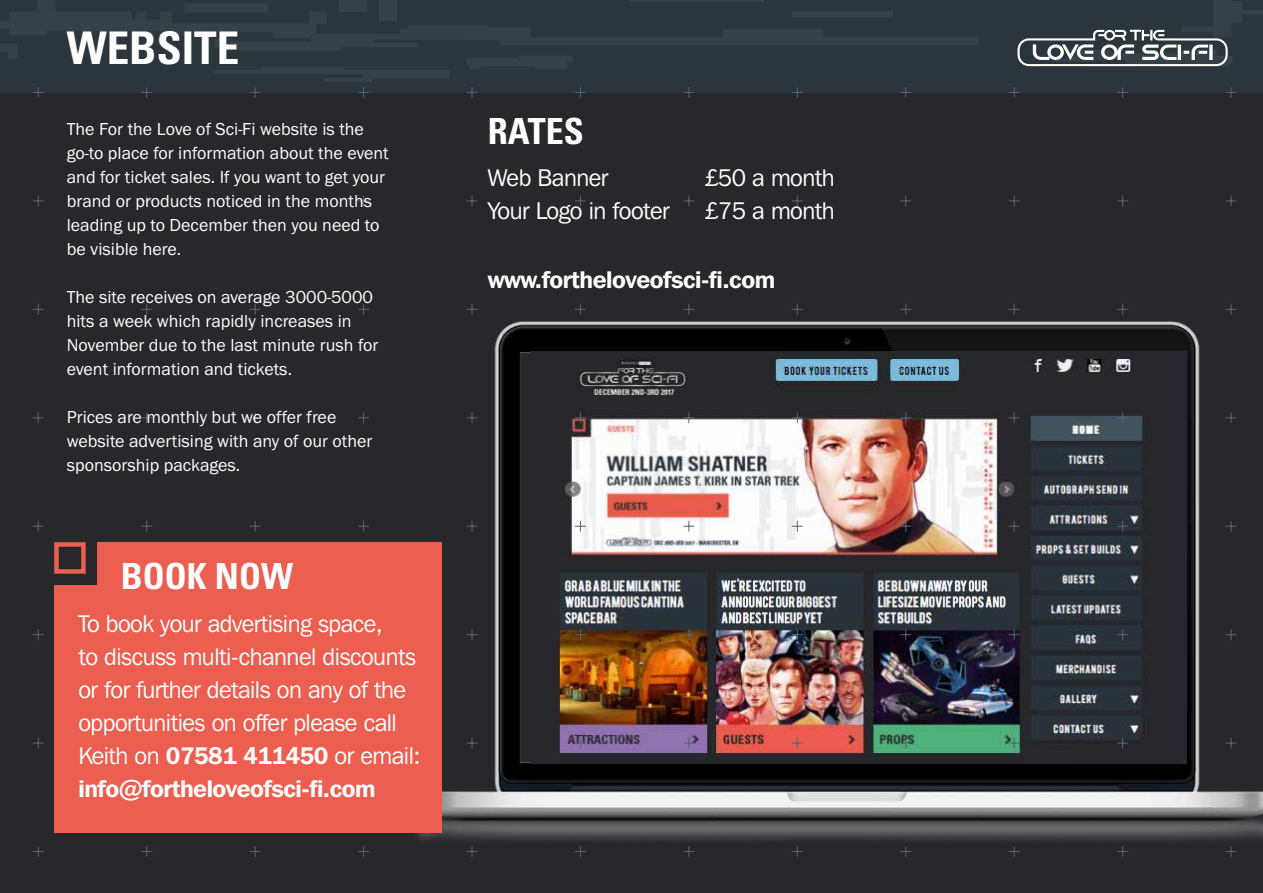
<style>
.page{position:relative;width:1263px;height:893px;background:#fff}
.page>*{position:absolute;margin:0;border:0;box-sizing:border-box;transform-origin:0 0}
.t1{font:700 condensed 45px "Univers";color:#fff}
.t2{font:700 condensed 36px "Univers";color:#fff}
.t3{font:24px/33px "Franklin Gothic IT Cby BT";letter-spacing:-.02em;color:#fff}
.t4{font:600 24px "Franklin Gothic IT Cby BT";letter-spacing:-.02em;color:#fff}
.t5{font:18px/24px "Franklin Got ITC";color:#fff}
.s1{font-weight:600}
</style>
<div class="page">
<div style="left:1px;top:0;width:1262px;height:893px;background:#28282c"></div>
<div style="left:0;top:0;width:1262px;height:93px;background:#2a353c"></div>
<svg style="left:0;top:51px;width:17px;height:8px"></svg>
<svg style="left:0;top:0;width:979px;height:51px"></svg>
<div style="left:792px;top:11px;width:100px;height:6px;background:#364047"></div>
<hr style="left:629px;top:0;width:135px;height:2px;background:#fff">
<svg style="left:185px;top:3px;width:83px;height:10px"></svg>
<svg style="left:467px;top:56px;width:105px;height:13px"></svg>
<img style="left:410px;top:321px;width:853px;height:519px">
<img style="left:530px;top:351px;width:656px;height:412px">
<svg style="left:33px;top:846px;width:10px;height:11px"></svg>
<svg style="left:142px;top:846px;width:10px;height:11px"></svg>
<svg style="left:250px;top:846px;width:10px;height:11px"></svg>
<svg style="left:358px;top:846px;width:11px;height:11px"></svg>
<svg style="left:467px;top:846px;width:10px;height:11px"></svg>
<svg style="left:575px;top:846px;width:10px;height:11px"></svg>
<svg style="left:684px;top:846px;width:10px;height:11px"></svg>
<svg style="left:792px;top:846px;width:10px;height:11px"></svg>
<svg style="left:901px;top:846px;width:10px;height:11px"></svg>
<svg style="left:1009px;top:846px;width:10px;height:11px"></svg>
<svg style="left:1117px;top:846px;width:11px;height:11px"></svg>
<svg style="left:1226px;top:846px;width:10px;height:11px"></svg>
<svg style="left:33px;top:738px;width:10px;height:10px"></svg>
<svg style="left:467px;top:738px;width:10px;height:10px"></svg>
<svg style="left:575px;top:738px;width:10px;height:10px"></svg>
<svg style="left:684px;top:738px;width:10px;height:10px"></svg>
<svg style="left:792px;top:738px;width:10px;height:10px"></svg>
<svg style="left:901px;top:738px;width:10px;height:10px"></svg>
<svg style="left:1009px;top:738px;width:10px;height:10px"></svg>
<svg style="left:1117px;top:738px;width:11px;height:10px"></svg>
<svg style="left:1226px;top:738px;width:10px;height:10px"></svg>
<svg style="left:33px;top:630px;width:10px;height:10px"></svg>
<svg style="left:467px;top:630px;width:10px;height:10px"></svg>
<svg style="left:575px;top:630px;width:10px;height:10px"></svg>
<svg style="left:684px;top:630px;width:10px;height:10px"></svg>
<svg style="left:792px;top:630px;width:10px;height:10px"></svg>
<svg style="left:901px;top:630px;width:10px;height:10px"></svg>
<svg style="left:1009px;top:630px;width:10px;height:10px"></svg>
<svg style="left:1117px;top:630px;width:11px;height:10px"></svg>
<svg style="left:1226px;top:630px;width:10px;height:10px"></svg>
<svg style="left:33px;top:521px;width:10px;height:10px"></svg>
<svg style="left:142px;top:521px;width:10px;height:10px"></svg>
<svg style="left:250px;top:521px;width:10px;height:10px"></svg>
<svg style="left:358px;top:521px;width:11px;height:10px"></svg>
<svg style="left:467px;top:521px;width:10px;height:10px"></svg>
<svg style="left:575px;top:521px;width:10px;height:10px"></svg>
<svg style="left:684px;top:521px;width:10px;height:10px"></svg>
<svg style="left:792px;top:521px;width:10px;height:10px"></svg>
<svg style="left:901px;top:521px;width:10px;height:10px"></svg>
<svg style="left:1009px;top:521px;width:10px;height:10px"></svg>
<svg style="left:1117px;top:521px;width:11px;height:10px"></svg>
<svg style="left:1226px;top:521px;width:10px;height:10px"></svg>
<svg style="left:33px;top:413px;width:10px;height:10px"></svg>
<svg style="left:142px;top:413px;width:10px;height:10px"></svg>
<svg style="left:250px;top:413px;width:10px;height:10px"></svg>
<svg style="left:358px;top:413px;width:11px;height:10px"></svg>
<svg style="left:467px;top:413px;width:10px;height:10px"></svg>
<svg style="left:575px;top:413px;width:10px;height:10px"></svg>
<svg style="left:684px;top:413px;width:10px;height:10px"></svg>
<svg style="left:792px;top:413px;width:10px;height:10px"></svg>
<svg style="left:901px;top:413px;width:10px;height:10px"></svg>
<svg style="left:1009px;top:413px;width:10px;height:10px"></svg>
<svg style="left:1117px;top:413px;width:11px;height:10px"></svg>
<svg style="left:1226px;top:413px;width:10px;height:10px"></svg>
<svg style="left:33px;top:304px;width:10px;height:10px"></svg>
<svg style="left:142px;top:304px;width:10px;height:10px"></svg>
<svg style="left:250px;top:304px;width:10px;height:10px"></svg>
<svg style="left:358px;top:304px;width:11px;height:10px"></svg>
<svg style="left:467px;top:304px;width:10px;height:10px"></svg>
<svg style="left:575px;top:304px;width:10px;height:10px"></svg>
<svg style="left:684px;top:304px;width:10px;height:10px"></svg>
<svg style="left:792px;top:304px;width:10px;height:10px"></svg>
<svg style="left:901px;top:304px;width:10px;height:10px"></svg>
<svg style="left:1009px;top:304px;width:10px;height:10px"></svg>
<svg style="left:1117px;top:304px;width:11px;height:10px"></svg>
<svg style="left:1226px;top:304px;width:10px;height:10px"></svg>
<svg style="left:33px;top:196px;width:10px;height:10px"></svg>
<svg style="left:142px;top:196px;width:10px;height:10px"></svg>
<svg style="left:250px;top:196px;width:10px;height:10px"></svg>
<svg style="left:358px;top:196px;width:11px;height:10px"></svg>
<svg style="left:467px;top:196px;width:10px;height:10px"></svg>
<svg style="left:575px;top:196px;width:10px;height:10px"></svg>
<svg style="left:684px;top:196px;width:10px;height:10px"></svg>
<svg style="left:792px;top:196px;width:10px;height:10px"></svg>
<svg style="left:901px;top:196px;width:10px;height:10px"></svg>
<svg style="left:1009px;top:196px;width:10px;height:10px"></svg>
<svg style="left:1117px;top:196px;width:11px;height:10px"></svg>
<svg style="left:1226px;top:196px;width:10px;height:10px"></svg>
<svg style="left:33px;top:87px;width:10px;height:11px"></svg>
<svg style="left:142px;top:87px;width:10px;height:11px"></svg>
<svg style="left:215px;top:67px;width:234px;height:31px"></svg>
<svg style="left:467px;top:87px;width:10px;height:11px"></svg>
<svg style="left:575px;top:87px;width:10px;height:11px"></svg>
<svg style="left:684px;top:87px;width:10px;height:11px"></svg>
<svg style="left:792px;top:87px;width:10px;height:11px"></svg>
<svg style="left:901px;top:87px;width:10px;height:11px"></svg>
<svg style="left:1009px;top:87px;width:10px;height:11px"></svg>
<svg style="left:1117px;top:87px;width:11px;height:11px"></svg>
<svg style="left:1226px;top:87px;width:10px;height:11px"></svg>
<svg style="left:1017px;top:0;width:246px;height:67px"></svg>
<div style="left:54px;top:542px;width:387px;height:290px;background:#eb5e50"></div>
<div style="left:54px;top:542px;width:43px;height:43px;background:#28282c"></div>
<div style="left:54px;top:542px;width:32px;height:32px;border:4px solid #eb5e50"></div>
<h1 class="t1" style="left:67px;top:20px;width:174px">WEBSITE</h1>
<p class="t5" style="left:67px;top:117px;width:324px">The For the Love of Sci-Fi website is the go-to place for information about the event and for ticket sales. If you want to get your brand or products noticed in the months leading up to December then you need to be visible here.</p>
<p class="t5" style="left:67px;top:285px;width:313px">The site receives on average 3000-5000 hits a week which rapidly increases in November due to the last minute rush for event information and tickets.</p>
<p class="t5" style="left:67px;top:405px;width:307px">Prices are monthly but we offer free website advertising with any of our other sponsorship packages.</p>
<h2 class="t2" style="left:121px;top:554px;width:174px">BOOK NOW</h2>
<h3 class="t3" style="left:78px;top:607px;width:344px">To book your advertising space,<br>to discuss multi-channel discounts or for further details on any of the opportunities on offer please call Keith on <span class="s1">07581 411450</span> or email: <span class="s1">info@fortheloveofsci-fi.com</span></h3>
<h2 class="t2" style="left:488px;top:110px;width:97px">RATES</h2>
<h3 class="t3" style="left:488px;top:161px;width:122px">Web Banner</h3>
<h3 class="t3" style="left:704px;top:161px;width:132px">£50 a month</h3>
<h3 class="t3" style="left:488px;top:194px;width:183px">Your Logo in footer</h3>
<h3 class="t3" style="left:704px;top:194px;width:132px">£75 a month</h3>
<h3 class="t4" style="left:488px;top:264px;width:289px">www.fortheloveofsci-fi.com</h3>
</div>
